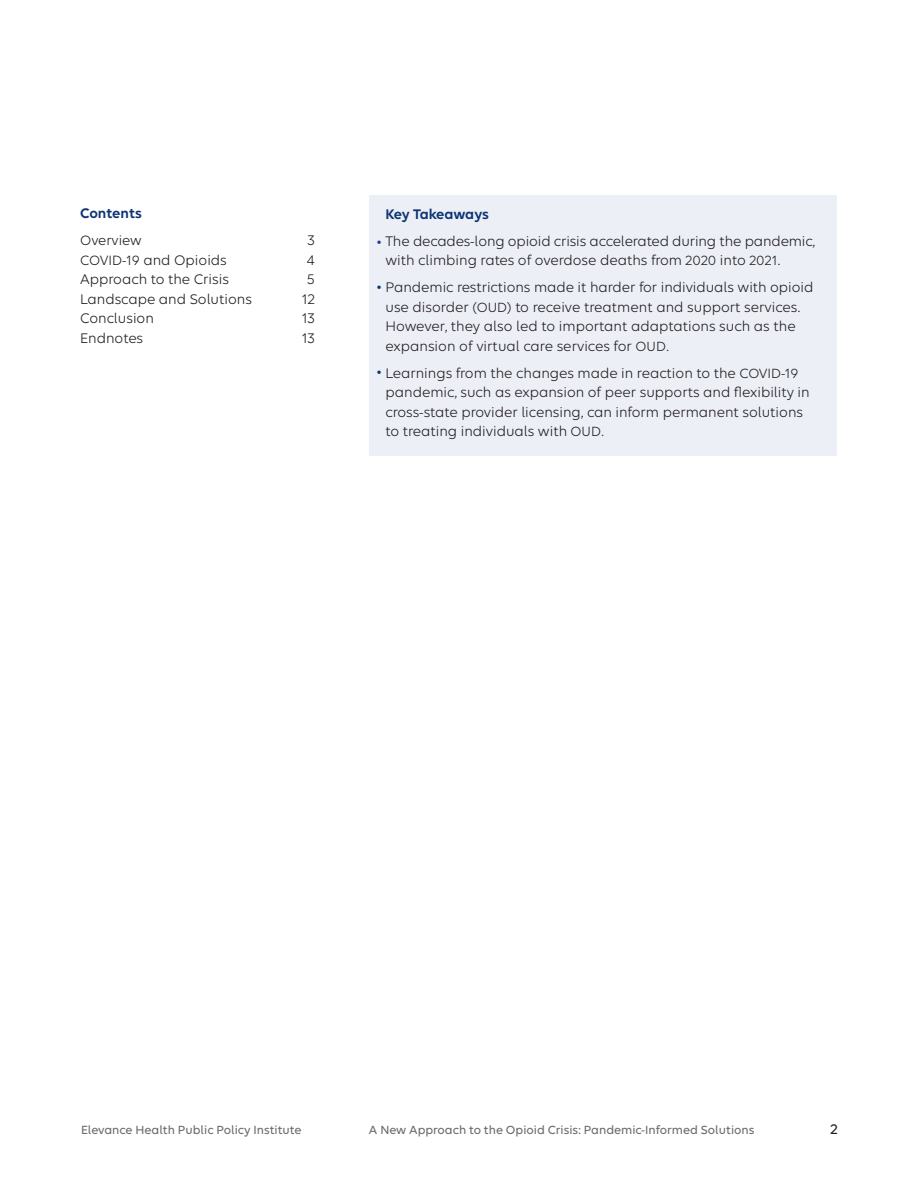
<style>
.page{position:relative;width:918px;height:1188px;background:#fff}
.page>*{position:absolute;margin:0;border:0;box-sizing:border-box;transform-origin:0 0}
.t1{font:15px/19.5px "Elevance Sans";color:#231f20}
.t2{font:600 15px "Elevance Sans";letter-spacing:-.02em;color:#0d3473}
.t3{font:600 15px "Elevance Sans";color:#0d3473}
.t4{font:500 15px "Elevance Sans";color:#231f20}
.t5{font:14.7px "Elevance Sans";color:#231f20}
.t6{font:500 12.75px "Elevance Sans";color:#6c6d70}
.s1{font-size:14.55px}
.s2{color:#253f8e}
.s3{font-size:14.4px}
.s4{color:#0d3473}
</style>
<div class="page">
<div style="left:369px;top:195px;width:468px;height:260px;background:#edeff7"></div>
<p class="t3" style="left:80px;top:207px;width:63px">Contents</p>
<p class="t5" style="left:80px;top:235px;width:63px">Overview</p>
<p class="t1" style="left:308px;top:232px;width:9px">3</p>
<p class="t1" style="left:80px;top:251px;width:148px"><span class="s1">COVID-19</span> and Opioids</p>
<p class="t1" style="left:307px;top:251px;width:10px">4</p>
<p class="t1" style="left:80px;top:271px;width:150px">Approach to the Crisis</p>
<p class="t1" style="left:307px;top:271px;width:10px">5</p>
<p class="t1" style="left:80px;top:290px;width:173px">Landscape and Solutions</p>
<p class="t1" style="left:302px;top:290px;width:15px">12</p>
<p class="t1" style="left:80px;top:310px;width:75px">Conclusion</p>
<p class="t1" style="left:302px;top:310px;width:15px">13</p>
<p class="t1" style="left:80px;top:329px;width:64px">Endnotes</p>
<p class="t1" style="left:302px;top:329px;width:15px">13</p>
<p class="t2" style="left:386px;top:207px;width:105px">Key Takeaways</p>
<p class="t1" style="left:386px;top:232px;width:431px;text-indent:-9px"><span class="s2">•</span> The decades-long opioid crisis accelerated during the pandemic, with climbing rates of overdose deaths from <span class="s3">2020</span> into <span class="s3">2021</span>.</p>
<p class="t1" style="left:386px;top:278px;width:429px;text-indent:-9px"><span class="s4">•</span> Pandemic restrictions made it harder for individuals with opioid use disorder <span class="s3">(OUD)</span> to receive treatment and support services.<br>However, they also led to important adaptations such as the expansion of virtual care services for <span class="s3">OUD</span>.</p>
<p class="t1" style="left:386px;top:364px;width:426px;text-indent:-9px"><span class="s4">•</span> Learnings from the changes made in reaction to the <span class="s3">COVID-19 </span>pandemic, such as expansion of peer supports and flexibility in cross-state provider licensing, can inform permanent solutions to treating individuals with <span class="s3">OUD</span>.</p>
<p class="t6" style="left:81px;top:1125px;width:222px">Elevance Health Public Policy Institute</p>
<p class="t6" style="left:369px;top:1125px;width:387px">A New Approach to the Opioid Crisis: Pandemic-Informed Solutions</p>
<p class="t4" style="left:831px;top:1123px;width:9px">2</p>
</div>
